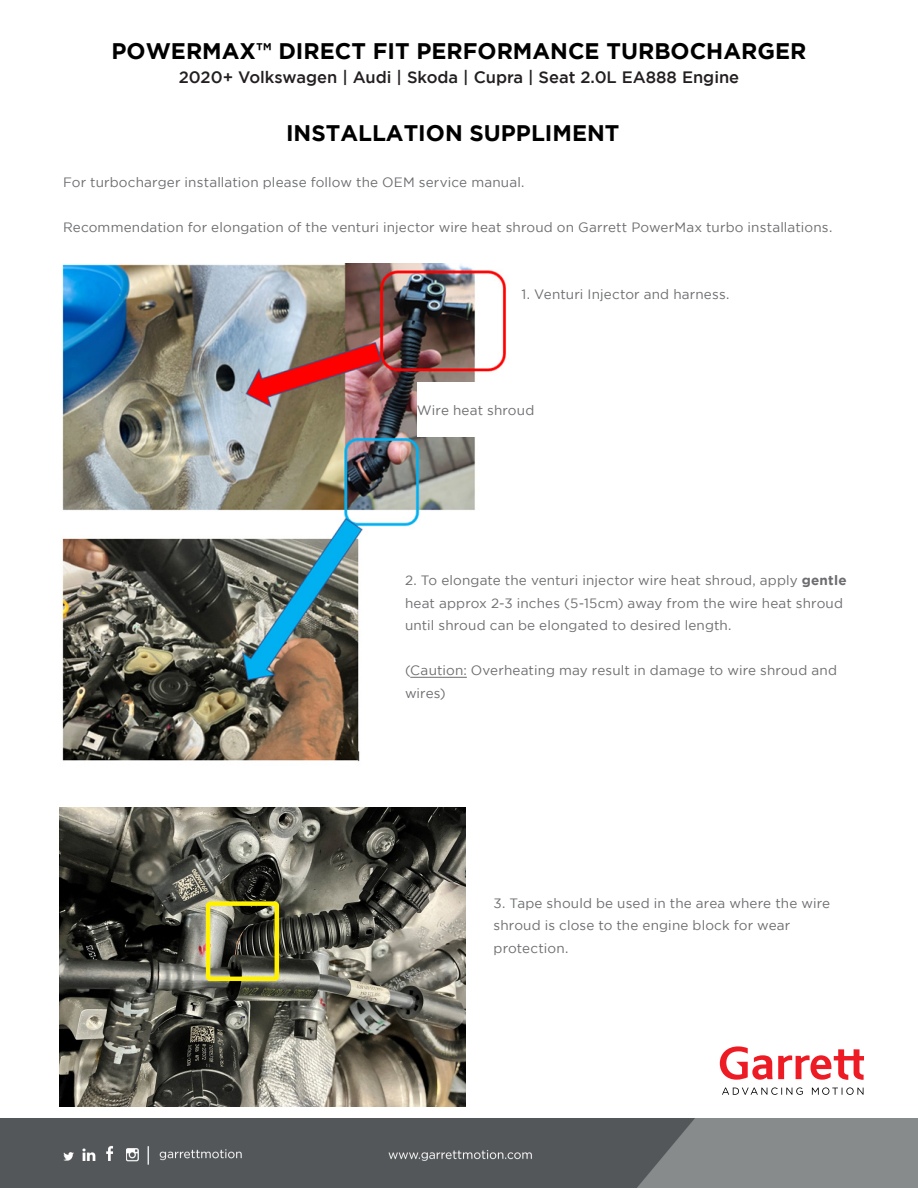
<style>
.page{position:relative;width:918px;height:1188px;background:#fff}
.page>*{position:absolute;margin:0;border:0;box-sizing:border-box;transform-origin:0 0}
.t1{font:700 22.5px "Gotham";color:#000}
.t2{font:500 16.5px "Gotham";color:#231f20}
.body{font:13.5px/22.5px "Gotham";letter-spacing:.01em;color:#6c6d70}
.s1{font-weight:700}
</style>
<div class="page">
<img style="left:0;top:1119px;width:918px;height:69px">
<svg style="left:722px;top:1087px;width:142px;height:8px"></svg>
<svg style="left:720px;top:1046px;width:144px;height:34px"></svg>
<img style="left:62px;top:263px;width:444px;height:499px">
<img style="left:60px;top:807px;width:405px;height:300px">
<hr style="left:410px;top:677px;width:57px;height:1px;background:#6c6d70">
<div style="left:417px;top:382px;width:125px;height:55px;background:#fff"></div>
<div style="left:206px;top:901px;width:73px;height:80px;border:4px solid #fff101;border-radius:2px"></div>
<p class="t1" style="left:112px;top:38px;width:696px">POWERMAX™ DIRECT FIT PERFORMANCE TURBOCHARGER</p>
<p class="t2" style="left:179px;top:68px;width:562px">2020+ Volkswagen | Audi | Skoda | Cupra | Seat 2.0L EA888 Engine</p>
<p class="t1" style="left:286px;top:120px;width:335px">INSTALLATION SUPPLIMENT</p>
<p class="body" style="left:63px;top:171px;width:463px">For turbocharger installation please follow the OEM service manual.</p>
<p class="body" style="left:63px;top:216px;width:771px">Recommendation for elongation of the venturi injector wire heat shroud on Garrett PowerMax turbo installations.</p>
<p class="body" style="left:522px;top:283px;width:209px">1. Venturi Injector and harness.</p>
<p class="body" style="left:417px;top:398px;width:119px">Wire heat shroud</p>
<p class="body" style="left:405px;top:569px;width:443px">2. To elongate the venturi injector wire heat shroud, apply <span class="s1">gentle </span>heat approx 2-3 inches (5-15cm) away from the wire heat shroud until shroud can be elongated to desired length.</p>
<p class="body" style="left:405px;top:659px;width:433px">(Caution: Overheating may result in damage to wire shroud and wires)</p>
<p class="body" style="left:494px;top:891px;width:338px">3. Tape should be used in the area where the wire shroud is close to the engine block for wear protection.</p>
</div>
